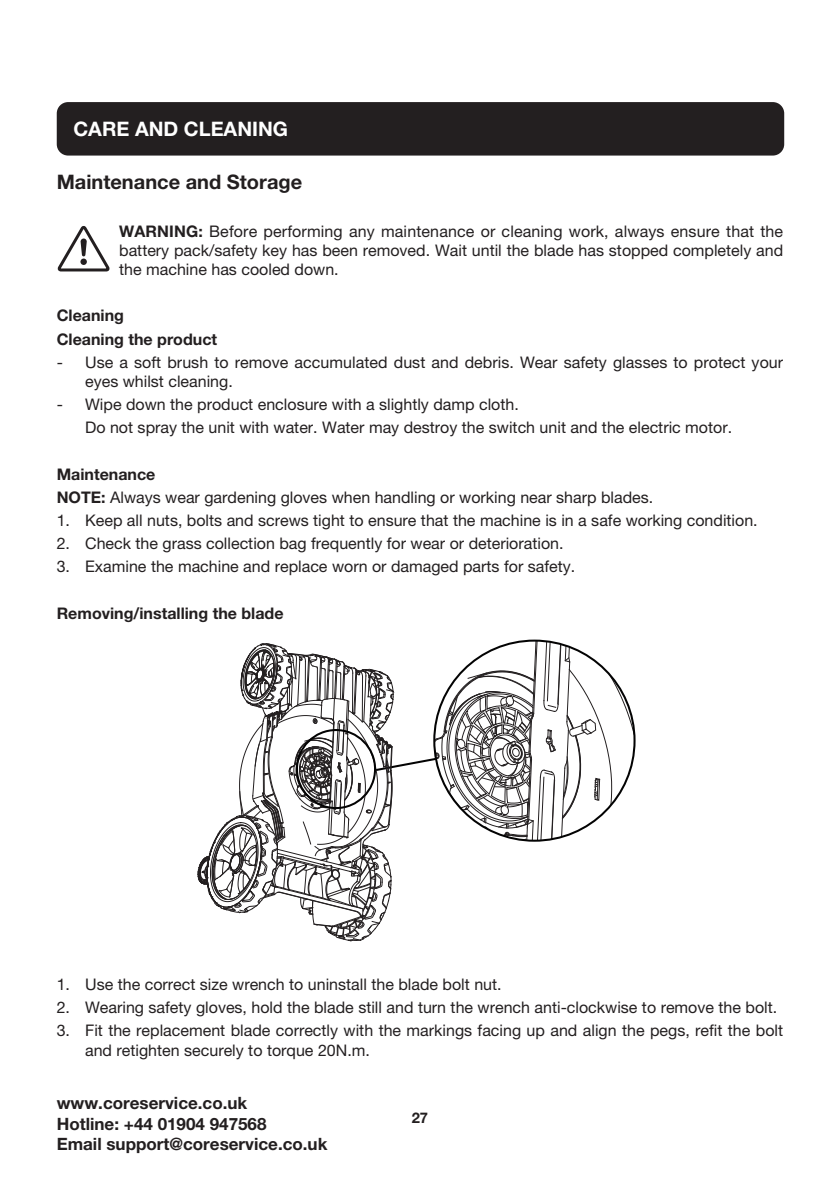
<style>
.page{position:relative;width:840px;height:1191px;background:#fff}
.page>*{position:absolute;margin:0;border:0;box-sizing:border-box;transform-origin:0 0}
.t1{font:700 20px "Helvetica Neue LT Pro";color:#231f20}
.t2{font:700 20px "Helvetica Neue LT Pro";color:#fff}
.t3{font:700 17px/20.4px "Helvetica Neue LT Pro";color:#231f20}
.t4{font:16px/19.2px "Helvetica Neue LT Pro";color:#231f20}
.t5{font:700 16px "Helvetica Neue LT Pro";color:#231f20}
.t6{font:700 14.8px "Helvetica Neue LT Pro";color:#231f20}
.s1{font-weight:700}
</style>
<div class="page">
<div style="left:57px;top:102px;width:726px;height:54px;background:#231f20;border-radius:11px"></div>
<svg style="left:57px;top:226px;width:53px;height:46px"></svg>
<svg style="left:197px;top:642px;width:437px;height:300px"></svg>
<p class="t2" style="left:73px;top:116px;width:216px">CARE AND CLEANING</p>
<p class="t1" style="left:57px;top:169px;width:247px">Maintenance and Storage</p>
<p class="t4" style="left:119px;top:221px;width:665px;text-align:justify"><span class="s1">WARNING:</span> Before performing any maintenance or cleaning work, always ensure that the battery pack/safety key has been removed. Wait until the blade has stopped completely and the machine has cooled down.</p>
<p class="t5" style="left:57px;top:306px;width:69px">Cleaning</p>
<p class="t5" style="left:57px;top:329px;width:162px">Cleaning the product</p>
<p class="t4" style="left:85px;top:352px;width:699px;text-indent:-28px">- Use a soft brush to remove accumulated dust and debris. Wear safety glasses to protect your eyes whilst cleaning.</p>
<p class="t4" style="left:57px;top:394px;width:463px">- Wipe down the product enclosure with a slightly damp cloth.</p>
<p class="t4" style="left:85px;top:418px;width:648px">Do not spray the unit with water. Water may destroy the switch unit and the electric motor.</p>
<p class="t5" style="left:57px;top:464px;width:100px">Maintenance</p>
<p class="t4" style="left:57px;top:487px;width:597px"><span class="s1">NOTE:</span> Always wear gardening gloves when handling or working near sharp blades.</p>
<p class="t4" style="left:57px;top:510px;width:702px">1. Keep all nuts, bolts and screws tight to ensure that the machine is in a safe working condition.</p>
<p class="t4" style="left:57px;top:533px;width:508px">2. Check the grass collection bag frequently for wear or deterioration.</p>
<p class="t4" style="left:57px;top:557px;width:519px">3. Examine the machine and replace worn or damaged parts for safety.</p>
<p class="t5" style="left:57px;top:603px;width:228px">Removing/installing the blade</p>
<p class="t4" style="left:57px;top:974px;width:446px">1. Use the correct size wrench to uninstall the blade bolt nut.</p>
<p class="t4" style="left:57px;top:997px;width:721px">2. Wearing safety gloves, hold the blade still and turn the wrench anti-clockwise to remove the bolt.</p>
<p class="t4" style="left:85px;top:1020px;width:699px;text-indent:-28px">3. Fit the replacement blade correctly with the markings facing up and align the pegs, refit the bolt and retighten securely to torque 20N.m.</p>
<p class="t3" style="left:57px;top:1092px;width:272px">www.coreservice.co.uk<br>Hotline: +44 01904 947568<br>Email support@coreservice.co.uk</p>
<p class="t6" style="left:411px;top:1108px;width:18px">27</p>
</div>
